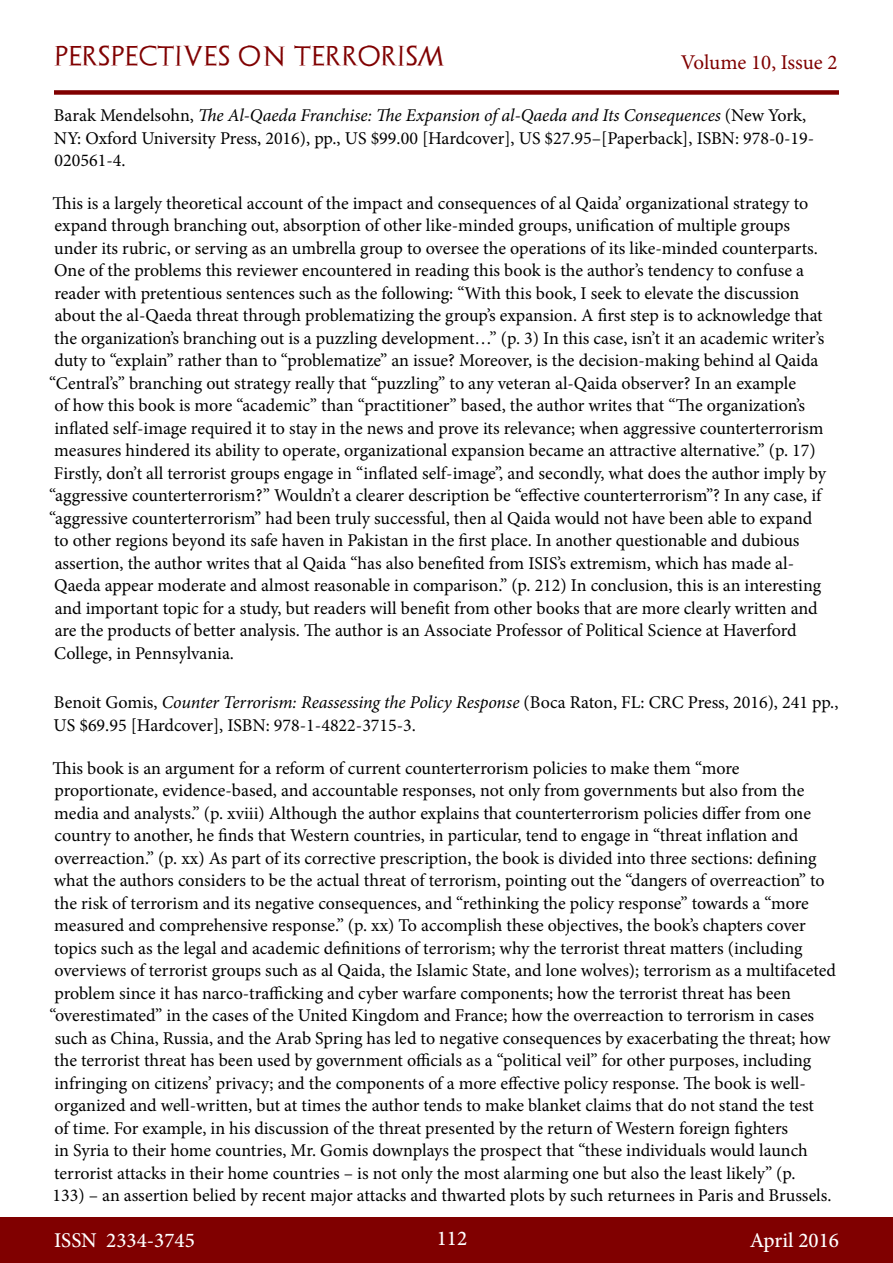
<style>
.page{position:relative;width:893px;height:1263px;background:#fff}
.page>*{position:absolute;margin:0;border:0;box-sizing:border-box;transform-origin:0 0}
.t1{font:500 21px "Minion Pro";color:#fff}
.t2{font:21px "Archeologicaps";letter-spacing:.045em;color:#800000}
.t3{font:21px "Minion Pro";letter-spacing:-.005em;color:#800000}
.t4{font:18px/22.5px "Minion Pro";color:#000}
.s1{font-style:italic}
</style>
<div class="page">
<div style="left:0;top:1217px;width:893px;height:46px;background:#800000"></div>
<div style="left:54px;top:90px;width:785px;height:5px;background:#800000"></div>
<p class="t2" style="left:54px;top:43px;width:392px">PERSPECTIVES ON TERRORISM</p>
<p class="t3" style="left:681px;top:48px;width:158px">Volume 10, Issue 2</p>
<p class="t4" style="left:54px;top:104px;width:762px">Barak Mendelsohn, <span class="s1">The Al-Qaeda Franchise: The Expansion of al-Qaeda and Its Consequences</span> (New York,<br>NY: Oxford University Press, 2016), pp., US $99.00 [Hardcover], US $27.95–[Paperback], ISBN: 978-0-19-<br>020561-4.</p>
<p class="t4" style="left:49px;top:192px;width:778px">This is a largely theoretical account of the impact and consequences of al Qaida’ organizational strategy to expand through branching out, absorption of other like-minded groups, unification of multiple groups under its rubric, or serving as an umbrella group to oversee the operations of its like-minded counterparts.<br>One of the problems this reviewer encountered in reading this book is the author’s tendency to confuse a reader with pretentious sentences such as the following: “With this book, I seek to elevate the discussion about the al-Qaeda threat through problematizing the group’s expansion. A first step is to acknowledge that the organization’s branching out is a puzzling development…” (p. 3) In this case, isn’t it an academic writer’s duty to “explain” rather than to “problematize” an issue? Moreover, is the decision-making behind al Qaida “Central’s” branching out strategy really that “puzzling” to any veteran al-Qaida observer? In an example<br>of how this book is more “academic” than “practitioner” based, the author writes that “The organization’s inflated self-image required it to stay in the news and prove its relevance; when aggressive counterterrorism measures hindered its ability to operate, organizational expansion became an attractive alternative.” (p. 17)<br>Firstly, don’t all terrorist groups engage in “inflated self-image”, and secondly, what does the author imply by “aggressive counterterrorism?” Wouldn’t a clearer description be “effective counterterrorism”? In any case, if “aggressive counterterrorism” had been truly successful, then al Qaida would not have been able to expand to other regions beyond its safe haven in Pakistan in the first place. In another questionable and dubious assertion, the author writes that al Qaida “has also benefited from ISIS’s extremism, which has made al-Qaeda appear moderate and almost reasonable in comparison.” (p. 212) In conclusion, this is an interesting and important topic for a study, but readers will benefit from other books that are more clearly written and are the products of better analysis. The author is an Associate Professor of Political Science at Haverford College, in Pennsylvania.</p>
<p class="t4" style="left:53px;top:691px;width:786px">Benoit Gomis, <span class="s1">Counter Terrorism: Reassessing the Policy Response</span> (Boca Raton, FL: CRC Press, 2016), 241 pp.,<br>US $69.95 [Hardcover], ISBN: 978-1-4822-3715-3.</p>
<p class="t4" style="left:49px;top:757px;width:788px">This book is an argument for a reform of current counterterrorism policies to make them “more proportionate, evidence-based, and accountable responses, not only from governments but also from the media and analysts.” (p. xviii) Although the author explains that counterterrorism policies differ from one country to another, he finds that Western countries, in particular, tend to engage in “threat inflation and overreaction.” (p. xx) As part of its corrective prescription, the book is divided into three sections: defining what the authors considers to be the actual threat of terrorism, pointing out the “dangers of overreaction” to the risk of terrorism and its negative consequences, and “rethinking the policy response” towards a “more measured and comprehensive response.” (p. xx) To accomplish these objectives, the book’s chapters cover topics such as the legal and academic definitions of terrorism; why the terrorist threat matters (including overviews of terrorist groups such as al Qaida, the Islamic State, and lone wolves); terrorism as a multifaceted problem since it has narco-trafficking and cyber warfare components; how the terrorist threat has been “overestimated” in the cases of the United Kingdom and France; how the overreaction to terrorism in cases such as China, Russia, and the Arab Spring has led to negative consequences by exacerbating the threat; how the terrorist threat has been used by government officials as a “political veil” for other purposes, including infringing on citizens’ privacy; and the components of a more effective policy response. The book is well&shy;organized and well-written, but at times the author tends to make blanket claims that do not stand the test<br>of time. For example, in his discussion of the threat presented by the return of Western foreign fighters<br>in Syria to their home countries, Mr. Gomis downplays the prospect that “these individuals would launch terrorist attacks in their home countries – is not only the most alarming one but also the least likely” (p.<br>133) – an assertion belied by recent major attacks and thwarted plots by such returnees in Paris and Brussels.</p>
<p class="t1" style="left:54px;top:1226px;width:142px">ISSN 2334-3745</p>
<p class="t1" style="left:437px;top:1224px;width:32px">112</p>
<p class="t1" style="left:750px;top:1226px;width:91px">April 2016</p>
</div>
